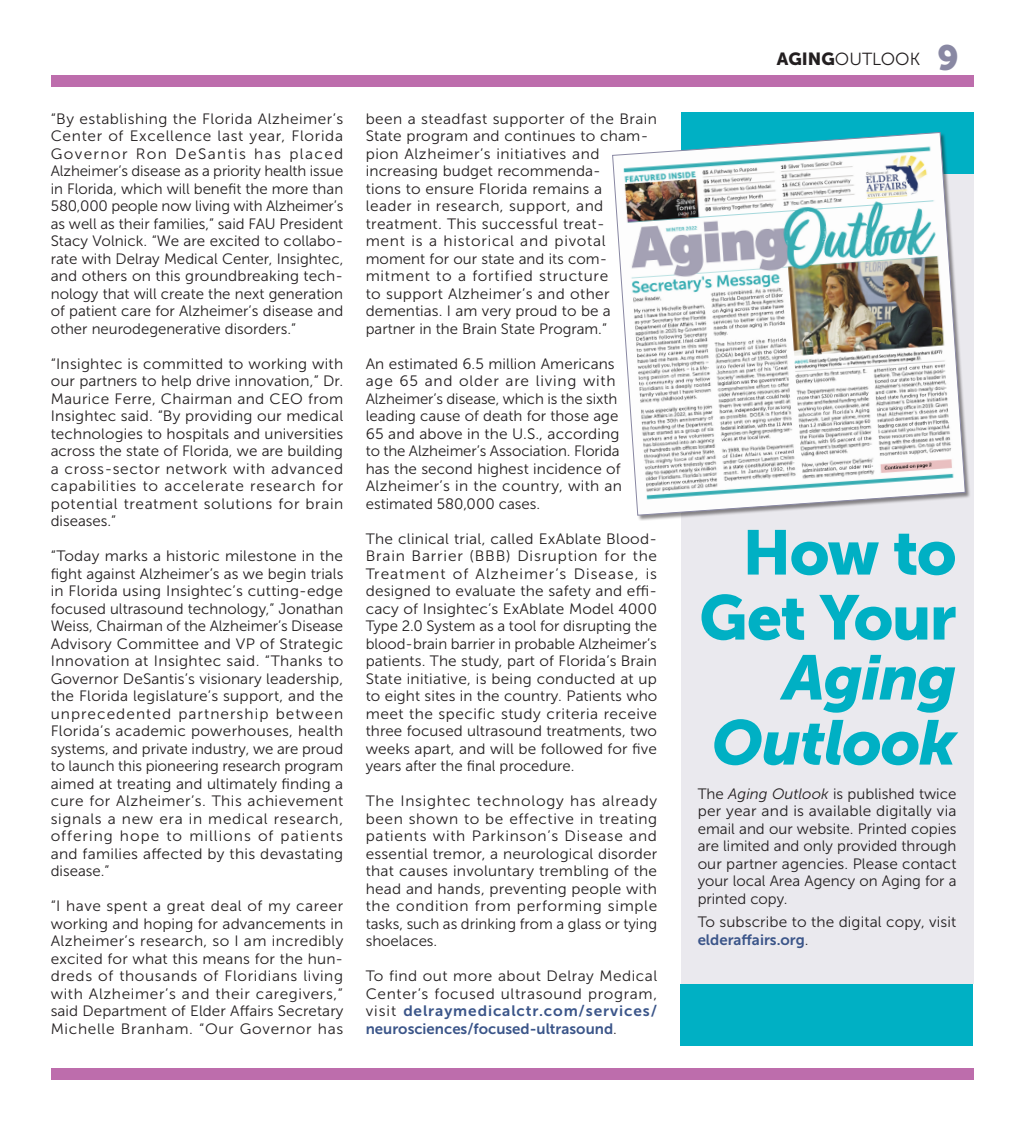
<style>
.page{position:relative;width:1024px;height:1125px;background:#fff}
.page>*{position:absolute;margin:0;border:0;box-sizing:border-box;transform-origin:0 0}
.big_color_288{font:62.5px/63.4px "Museo Sans 900";letter-spacing:-.025em;color:#00b0c4;text-align:right}
.t1{font:17.5px "Museo Sans 300";color:#231f20}
.New_Basic_Graph{font:15px/17.5px "Museo Sans 300";letter-spacing:.01em;color:#231f20;text-align:justify}
.Subhead_graph{font:15px/17.5px "Museo Sans 300";letter-spacing:.005em;color:#231f20;text-align:justify}
.s1{font-family:"Museo Sans 700";color:#3b5589}
.s2{font-family:"Museo Sans 900"}
.s3{font-family:"Museo Sans 900";font-size:35px;color:#8988a3}
.s4{font-style:italic}
</style>
<div class="page">
<div style="left:51px;top:1069px;width:922px;height:11px;background:#bd6dac"></div>
<div style="left:51px;top:75px;width:922px;height:11px;background:#bd6dac"></div>
<div style="left:681px;top:174px;width:292px;height:810px;background:#eae9ee"></div>
<div style="left:681px;top:112px;width:292px;height:62px;background:#00b0c4"></div>
<div style="left:681px;top:984px;width:292px;height:62px;background:#00b0c4"></div>
<div style="left:612px;top:132px;width:359px;height:389px;background:#231f20;opacity:.51"></div>
<svg style="left:612px;top:132px;width:354px;height:384px"></svg>
<p class="New_Basic_Graph" style="left:51px;top:110px;width:294px">“By establishing the Florida Alzheimer’s Center of Excellence last year, Florida Governor Ron DeSantis has placed Alzheimer’s disease as a priority health issue in Florida, which will benefit the more than 580,000 people now living with Alzheimer’s as well as their families,” said FAU President Stacy Volnick. “We are excited to collabo&shy;rate with Delray Medical Center, Insightec, and others on this groundbreaking tech&shy;nology that will create the next generation of patient care for Alzheimer’s disease and other neurodegenerative disorders.”</p>
<p class="New_Basic_Graph" style="left:51px;top:355px;width:294px">“Insightec is committed to working with our partners to help drive innovation,” Dr.<br>Maurice Ferre, Chairman and CEO from Insightec said. “By providing our medical technologies to hospitals and universities across the state of Florida, we are building a cross-sector network with advanced capabilities to accelerate research for potential treatment solutions for brain diseases.”</p>
<p class="New_Basic_Graph" style="left:51px;top:547px;width:294px">“Today marks a historic milestone in the fight against Alzheimer’s as we begin trials in Florida using Insightec’s cutting-edge focused ultrasound technology,” Jonathan Weiss, Chairman of the Alzheimer’s Disease Advisory Committee and VP of Strategic Innovation at Insightec said. “Thanks to Governor DeSantis’s visionary leadership, the Florida legislature’s support, and the unprecedented partnership between Florida’s academic powerhouses, health systems, and private industry, we are proud to launch this pioneering research program aimed at treating and ultimately finding a cure for Alzheimer’s. This achievement signals a new era in medical research, offering hope to millions of patients and families affected by this devastating disease.”</p>
<p class="New_Basic_Graph" style="left:51px;top:897px;width:294px">“I have spent a great deal of my career working and hoping for advancements in Alzheimer’s research, so I am incredibly excited for what this means for the hun&shy;dreds of thousands of Floridians living with Alzheimer’s and their caregivers,” said Department of Elder Affairs Secretary Michelle Branham. “Our Governor has</p>
<p class="New_Basic_Graph" style="left:366px;top:110px;width:293px;text-align:left">been a steadfast supporter of the Brain State program and continues to cham&shy;pion Alzheimer’s initiatives and increasing budget recommenda-<br>tions to ensure Florida remains a<br>leader in research, support, and treatment. This successful treat-<br>ment is a historical and pivotal moment for our state and its com&shy;mitment to a fortified structure<br>to support Alzheimer’s and other dementias. I am very proud to be a partner in the Brain State Program.”</p>
<p class="New_Basic_Graph" style="left:366px;top:355px;width:258px;text-align:left">An estimated 6.5 million Americans age 65 and older are living with Alzheimer’s disease, which is the sixth leading cause of death for those age 65 and above in the U.S., according to the Alzheimer’s Association. Florida has the second highest incidence of Alzheimer’s in the country, with an estimated 580,000 cases.</p>
<p class="New_Basic_Graph" style="left:366px;top:530px;width:293px">The clinical trial, called ExAblate Blood-Brain Barrier (BBB) Disruption for the Treatment of Alzheimer’s Disease, is designed to evaluate the safety and effi&shy;cacy of Insightec’s ExAblate Model 4000<br>Type 2.0 System as a tool for disrupting the blood-brain barrier in probable Alzheimer’s patients. The study, part of Florida’s Brain State initiative, is being conducted at up to eight sites in the country. Patients who meet the specific study criteria receive three focused ultrasound treatments, two weeks apart, and will be followed for five years after the final procedure.</p>
<p class="New_Basic_Graph" style="left:366px;top:792px;width:293px">The Insightec technology has already been shown to be effective in treating patients with Parkinson’s Disease and essential tremor, a neurological disorder that causes involuntary trembling of the head and hands, preventing people with the condition from performing simple tasks, such as drinking from a glass or tying shoelaces.</p>
<p class="New_Basic_Graph" style="left:366px;top:967px;width:293px">To find out more about Delray Medical Center’s focused ultrasound program, visit <span class="s1">delraymedicalctr.com/services/ neurosciences/focused-ultrasound</span>.</p>
<p class="t1" style="left:777px;top:50px;width:183px"><span class="s2">AGING</span>OUTLOOK <span class="s3">9</span></p>
<h1 class="big_color_288" style="left:699px;top:521px;width:259px">How to<br>Get Your<br><span class="s4">Aging<br>Outlook</span></h1>
<p class="Subhead_graph" style="left:698px;top:785px;width:260px">The <span class="s4">Aging Outlook</span> is published twice per year and is available digitally via email and our website. Printed copies are limited and only provided through our partner agencies. Please contact your local Area Agency on Aging for a printed copy.</p>
<p class="Subhead_graph" style="left:698px;top:913px;width:260px">To subscribe to the digital copy, visit <span class="s1">elderaffairs.org</span>.</p>
</div>
